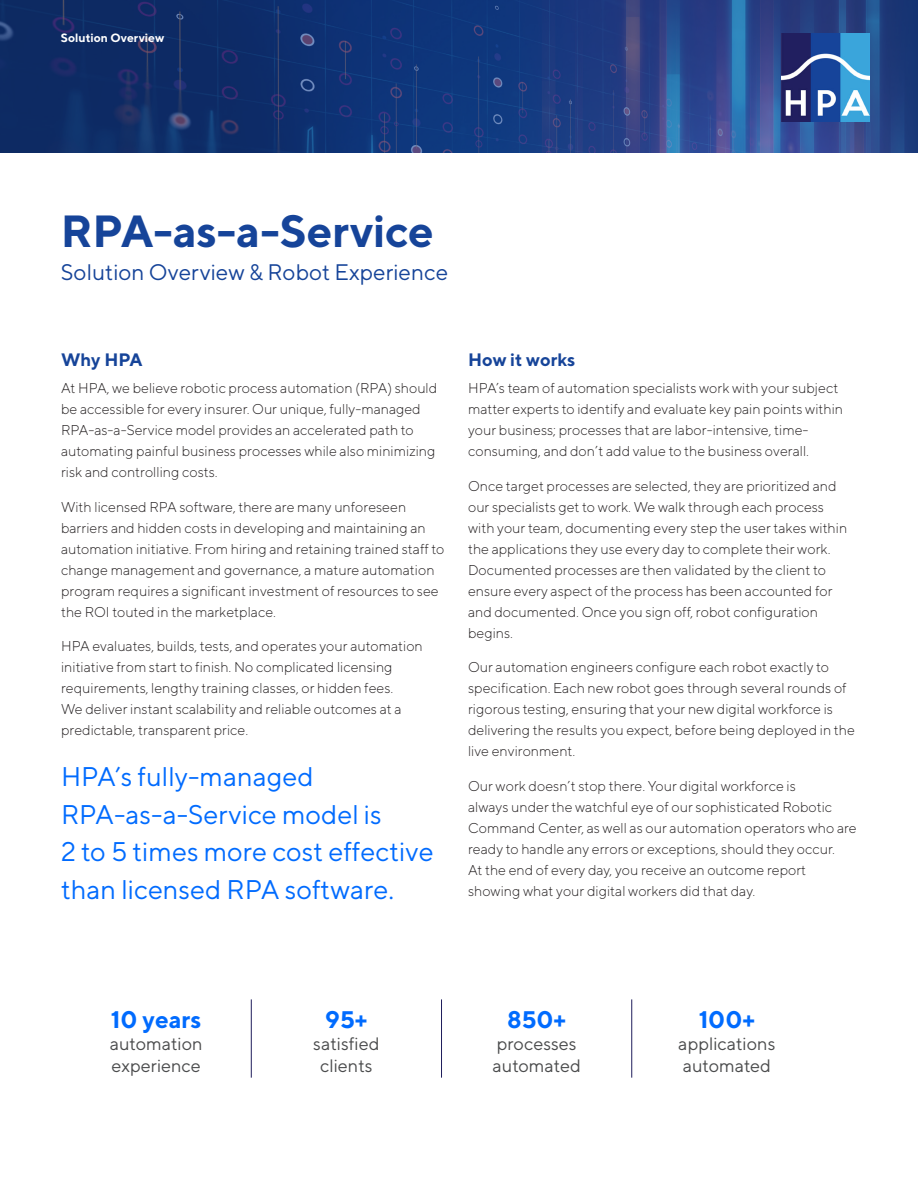
<style>
.page{position:relative;width:918px;height:1188px;background:#fff}
.page>*{position:absolute;margin:0;border:0;box-sizing:border-box;transform-origin:0 0}
.Document_title_36_40{font:700 45px "TT Norms";letter-spacing:-.01em;color:#164499}
.Page_introduction_18{font:27px/37.5px "TT Norms";color:#006bfe}
.t1{font:700 24px "TT Norms";color:#006bfe}
.Document_title_36_40-2{font:22.5px "TT Norms";color:#164499}
.t2{font:18px/21.6px "TT Norms";color:#4b4c4d}
.Body_headline_12_13{font:700 18px "TT Norms";color:#164499}
.Body_9_5_13{font:300 14.25px/21px "TT Norms";color:#231f20}
.Running_header_left{font:700 12px "TT Norms";color:#fff}
</style>
<div class="page">
<img style="left:0;top:0;width:918px;height:152px">
<hr style="left:251px;top:999px;width:1px;height:79px;background:#1f1d5c">
<hr style="left:441px;top:999px;width:1px;height:79px;background:#1f1d5c">
<hr style="left:631px;top:999px;width:1px;height:79px;background:#1f1d5c">
<img style="left:781px;top:33px;width:88px;height:88px">
<p class="Running_header_left" style="left:61px;top:30px;width:105px">Solution Overview</p>
<p class="Document_title_36_40" style="left:61px;top:203px;width:374px">RPA-as-a-Service</p>
<p class="Document_title_36_40-2" style="left:61px;top:258px;width:389px">Solution Overview &amp; Robot Experience</p>
<p class="Body_headline_12_13" style="left:61px;top:349px;width:83px">Why HPA</p>
<p class="Body_9_5_13" style="left:61px;top:378px;width:378px">At HPA, we believe robotic process automation (RPA) should be accessible for every insurer. Our unique, fully-managed RPA-as-a-Service model provides an accelerated path to automating painful business processes while also minimizing risk and controlling costs.</p>
<p class="Body_9_5_13" style="left:61px;top:496px;width:385px">With licensed RPA software, there are many unforeseen barriers and hidden costs in developing and maintaining an automation initiative. From hiring and retaining trained staff to change management and governance, a mature automation program requires a significant investment of resources to see the ROI touted in the marketplace.</p>
<p class="Body_9_5_13" style="left:61px;top:636px;width:363px">HPA evaluates, builds, tests, and operates your automation initiative from start to finish. No complicated licensing requirements, lengthy training classes, or hidden fees.<br>We deliver instant scalability and reliable outcomes at a predictable, transparent price.</p>
<p class="Page_introduction_18" style="left:61px;top:758px;width:374px">HPA’s fully-managed<br>RPA-as-a-Service model is<br>2 to 5 times more cost effective than licensed RPA software.</p>
<p class="Body_headline_12_13" style="left:468px;top:349px;width:109px">How it works</p>
<p class="Body_9_5_13" style="left:468px;top:378px;width:377px">HPA’s team of automation specialists work with your subject matter experts to identify and evaluate key pain points within your business; processes that are labor-intensive, time&shy;consuming, and don’t add value to the business overall.</p>
<p class="Body_9_5_13" style="left:468px;top:475px;width:381px">Once target processes are selected, they are prioritized and our specialists get to work. We walk through each process with your team, documenting every step the user takes within the applications they use every day to complete their work.<br>Documented processes are then validated by the client to ensure every aspect of the process has been accounted for and documented. Once you sign off, robot configuration begins.</p>
<p class="Body_9_5_13" style="left:468px;top:657px;width:388px">Our automation engineers configure each robot exactly to specification. Each new robot goes through several rounds of rigorous testing, ensuring that your new digital workforce is delivering the results you expect, before being deployed in the live environment.</p>
<p class="Body_9_5_13" style="left:468px;top:775px;width:390px">Our work doesn’t stop there. Your digital workforce is<br>always under the watchful eye of our sophisticated Robotic Command Center, as well as our automation operators who are ready to handle any errors or exceptions, should they occur.<br>At the end of every day, you receive an outcome report showing what your digital workers did that day.</p>
<p class="t1" style="left:111px;top:1005px;width:92px">10 years</p>
<p class="t2" style="left:110px;top:1033px;width:94px">automation experience</p>
<p class="t1" style="left:325px;top:1005px;width:44px">95+</p>
<p class="t2" style="left:313px;top:1033px;width:68px;text-align:center">satisfied clients</p>
<p class="t1" style="left:507px;top:1005px;width:61px">850+</p>
<p class="t2" style="left:497px;top:1033px;width:81px">processes</p>
<p class="t2" style="left:492px;top:1054px;width:90px">automated</p>
<p class="t1" style="left:699px;top:1005px;width:58px">100+</p>
<p class="t2" style="left:678px;top:1033px;width:99px">applications automated</p>
</div>
